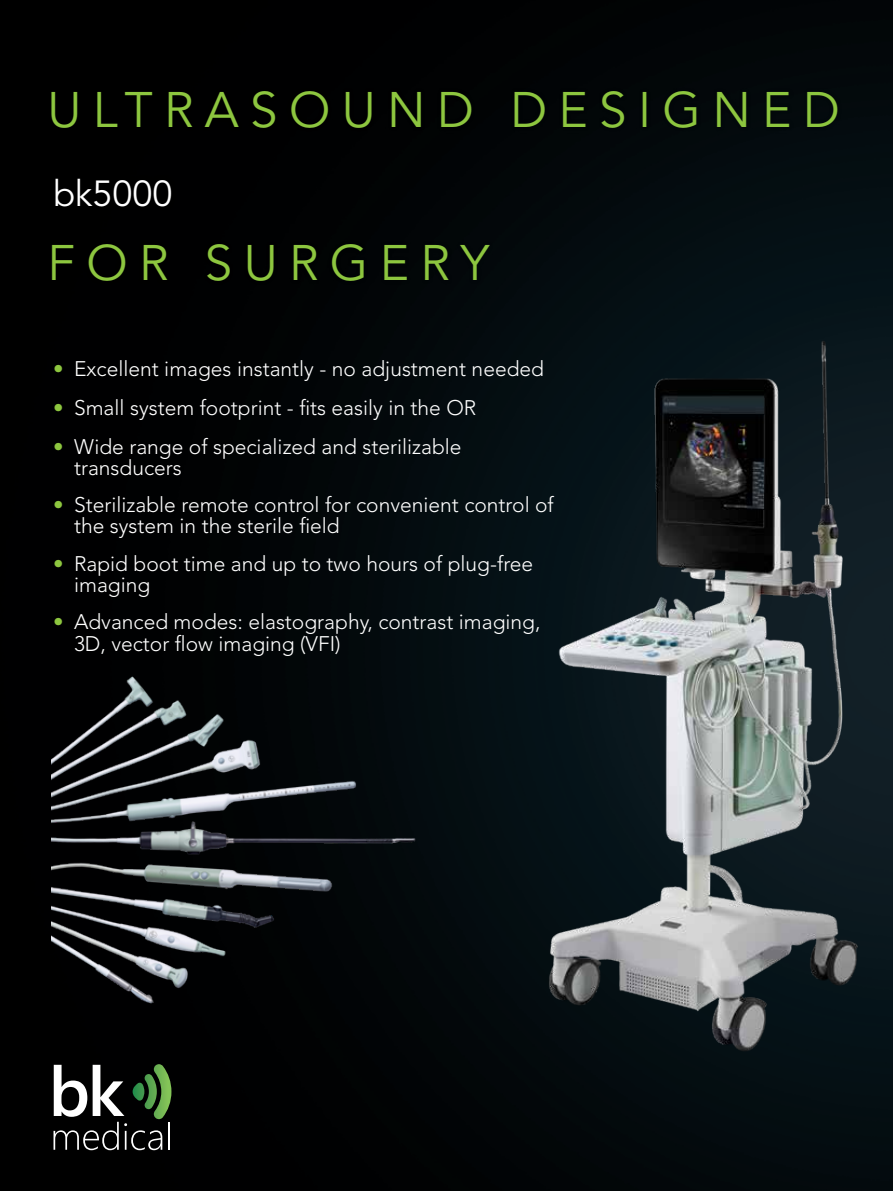
<style>
.page{position:relative;width:893px;height:1191px;background:#fff}
.page>*{position:absolute;margin:0;border:0;box-sizing:border-box;transform-origin:0 0}
.t1{font:49.5px "Avenir LT Std";letter-spacing:.23em;color:#8dc63f}
.t2{font:36px "Avenir LT Std";color:#fff}
.t3{font:300 21px/21px "Avenir LT Std";color:#fff}
.s1{color:#8dc63f}
</style>
<div class="page">
<img style="left:0;top:0;width:893px;height:1191px">
<div style="left:48px;top:87px;width:794px;height:198px;background:#000"></div>
<img style="left:541px;top:320px;width:352px;height:733px">
<img style="left:52px;top:663px;width:369px;height:355px">
<svg style="left:54px;top:1064px;width:117px;height:86px"></svg>
<hr style="left:168px;top:1121px;width:2px;height:28px;background:#fff">
<h1 class="t1" style="left:47px;top:82px;width:794px">ULTRASOUND DESIGNED</h1>
<h2 class="t2" style="left:53px;top:172px;width:121px">bk5000</h2>
<h1 class="t1" style="left:47px;top:235px;width:443px">FOR SURGERY</h1>
<p class="t3" style="left:53px;top:358px;width:492px"><span class="s1">•</span> Excellent images instantly - no adjustment needed</p>
<p class="t3" style="left:53px;top:397px;width:425px"><span class="s1">•</span> Small system footprint - fits easily in the OR</p>
<p class="t3" style="left:74px;top:436px;width:389px;text-indent:-21px"><span class="s1">•</span> Wide range of specialized and sterilizable transducers</p>
<p class="t3" style="left:74px;top:495px;width:481px;text-indent:-21px"><span class="s1">•</span> Sterilizable remote control for convenient control of the system in the sterile field</p>
<p class="t3" style="left:74px;top:553px;width:461px;text-indent:-21px"><span class="s1">•</span> Rapid boot time and up to two hours of plug-free imaging</p>
<p class="t3" style="left:74px;top:612px;width:468px;text-indent:-21px"><span class="s1">•</span> Advanced modes: elastography, contrast imaging,<br>3D, vector flow imaging (VFI)</p>
</div>
